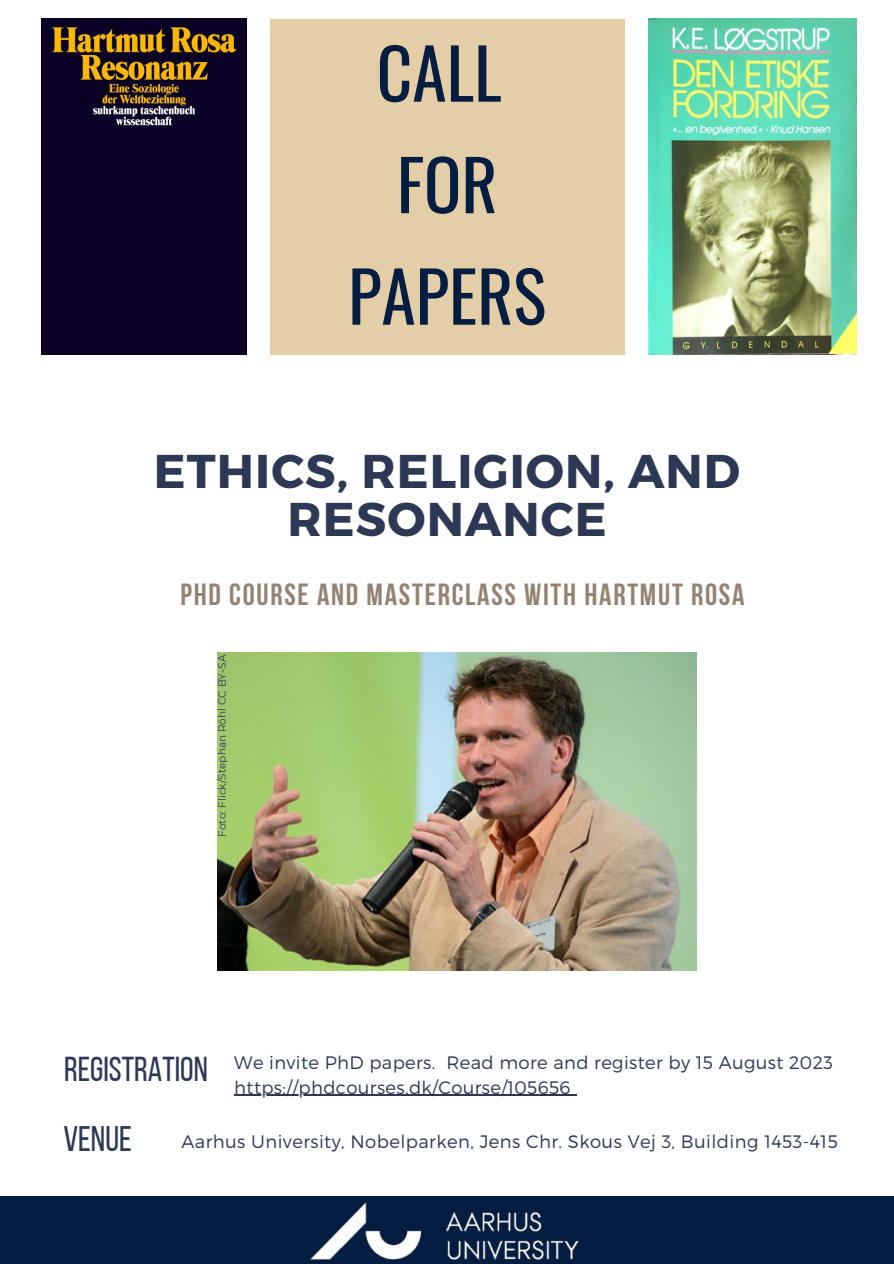
<style>
.page{position:relative;width:894px;height:1264px;background:#fff}
.page>*{position:absolute;margin:0;border:0;box-sizing:border-box;transform-origin:0 0}
.t1{font:69.45px "Oswald";color:#051d40}
.t2{font:700 47.25px/47.2px "Montserrat";letter-spacing:.025em;color:#2c3854;text-align:center}
.t3{font:35.4px "Bebas Neue";color:#2c3854}
.t4{font:34.5px "Bebas Neue";color:#2c3854}
.t5{font:700 30.45px "Bebas Neue";letter-spacing:.055em;color:#948373}
.t6{font:300 18px/24.8px "Montserrat";letter-spacing:.02em;color:#2c3854}
.t7{font:10.5px "Montserrat";color:#2c3854}
</style>
<div class="page">
<div style="left:270px;top:19px;width:354px;height:335px;background:#e4cea7"></div>
<div style="left:0;top:1196px;width:893px;height:67px;background:#051d40"></div>
<img style="left:310px;top:1202px;width:269px;height:58px">
<img style="left:41px;top:19px;width:205px;height:335px">
<img style="left:648px;top:19px;width:208px;height:335px">
<img style="left:217px;top:652px;width:478px;height:318px">
<hr style="left:234px;top:1094px;width:336px;height:1px;background:#2c3854">
<p class="t1" style="left:376px;top:19px;width:127px">CALL</p>
<p class="t1" style="left:396px;top:130px;width:102px">FOR</p>
<p class="t1" style="left:348px;top:242px;width:199px">PAPERS</p>
<p class="t2" style="left:154px;top:445px;width:587px">ETHICS, RELIGION, AND<br>RESONANCE</p>
<p class="t5" style="left:180px;top:582px;width:565px">PHD COURSE AND MASTERCLASS WITH HARTMUT ROSA</p>
<p class="t7" style="left:215px;top:836px;width:183px;rotate:-90deg">Foto: Flick/Stephan Röhl CC BY-SA</p>
<p class="t4" style="left:64px;top:1054px;width:145px">REGISTRATION</p>
<p class="t6" style="left:234px;top:1049px;width:600px">We invite PhD papers. Read more and register by 15 August 2023 https://phdcourses.dk/Course/105656</p>
<p class="t3" style="left:63px;top:1124px;width:70px">VENUE</p>
<p class="t6" style="left:181px;top:1127px;width:657px">Aarhus University, Nobelparken, Jens Chr. Skous Vej 3, Building 1453-415</p>
</div>
